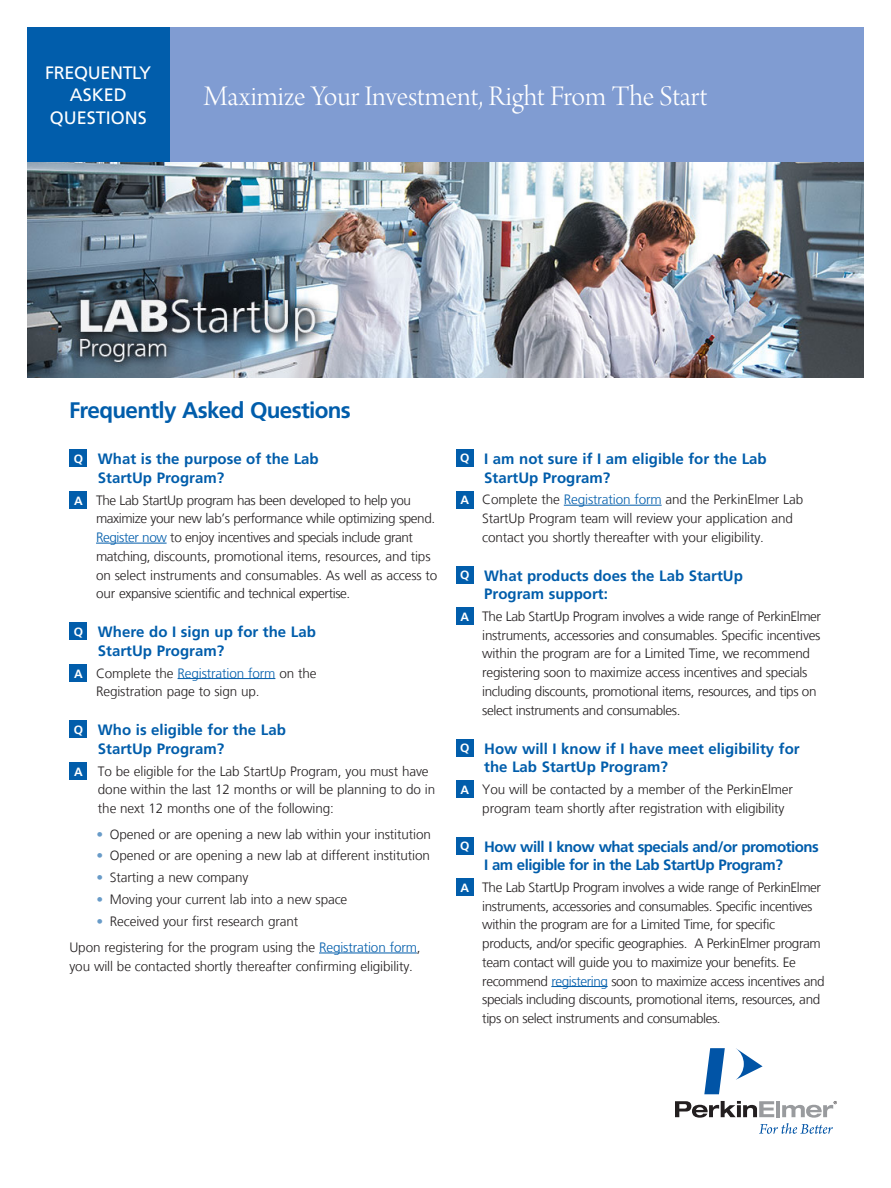
<style>
.page{position:relative;width:891px;height:1188px;background:#fff}
.page>*{position:absolute;margin:0;border:0;box-sizing:border-box;transform-origin:0 0}
.Product_Line{font:30px "Arno Pro Light Display";color:#fff}
.t1{font:700 22.5px "Frutiger LT Com";letter-spacing:-.03em;color:#015dab}
.t2{font:18px/22.5px "Frutiger LT Com";color:#fff;text-align:center}
.t3{font:700 15px/18.8px "Frutiger LT Com";color:#015dab}
.t4{font:700 15px/18.8px "Frutiger LT Com";letter-spacing:-.03em;color:#015dab}
.t5{font:300 13.5px/18.8px "Frutiger LT Com";letter-spacing:-.02em;color:#231f20}
.t6{font:700 12px "Frutiger LT Com";color:#fff}
.s1{color:#015dab}
.s2{color:#689bc8}
</style>
<div class="page">
<img style="left:27px;top:162px;width:837px;height:216px">
<div style="left:28px;top:27px;width:836px;height:135px;background:#809cd2"></div>
<div style="left:27px;top:27px;width:143px;height:135px;background:#015dab"></div>
<svg style="left:736px;top:1048px;width:27px;height:32px"></svg>
<svg style="left:704px;top:1048px;width:21px;height:46px"></svg>
<svg style="left:675px;top:1101px;width:162px;height:33px"></svg>
<hr style="left:564px;top:505px;width:98px;height:1px;background:#015dab">
<hr style="left:551px;top:986px;width:57px;height:1px;background:#015dab">
<div style="left:456px;top:449px;width:18px;height:18px;background:#015dab"></div>
<div style="left:456px;top:491px;width:18px;height:18px;background:#015dab"></div>
<div style="left:456px;top:566px;width:18px;height:18px;background:#015dab"></div>
<div style="left:456px;top:607px;width:18px;height:18px;background:#015dab"></div>
<div style="left:456px;top:739px;width:18px;height:18px;background:#015dab"></div>
<div style="left:456px;top:780px;width:18px;height:18px;background:#015dab"></div>
<div style="left:456px;top:837px;width:18px;height:18px;background:#015dab"></div>
<div style="left:456px;top:878px;width:18px;height:18px;background:#015dab"></div>
<hr style="left:96px;top:543px;width:71px;height:1px;background:#015dab">
<hr style="left:178px;top:678px;width:97px;height:1px;background:#015dab">
<hr style="left:319px;top:953px;width:98px;height:1px;background:#015dab">
<div style="left:69px;top:449px;width:18px;height:18px;background:#015dab"></div>
<div style="left:69px;top:491px;width:18px;height:18px;background:#015dab"></div>
<div style="left:69px;top:622px;width:18px;height:18px;background:#015dab"></div>
<div style="left:69px;top:664px;width:18px;height:18px;background:#015dab"></div>
<div style="left:69px;top:720px;width:18px;height:18px;background:#015dab"></div>
<div style="left:69px;top:762px;width:18px;height:18px;background:#015dab"></div>
<p class="t2" style="left:45px;top:61px;width:108px">FREQUENTLY<br>ASKED<br>QUESTIONS</p>
<p class="Product_Line" style="left:204px;top:80px;width:505px">Maximize Your Investment, Right From The Start</p>
<p class="t1" style="left:69px;top:397px;width:283px">Frequently Asked Questions</p>
<p class="t6" style="left:74px;top:452px;width:11px">Q</p>
<p class="t3" style="left:98px;top:450px;width:222px">What is the purpose of the Lab<br>StartUp Program?</p>
<p class="t6" style="left:74px;top:493px;width:10px">A</p>
<p class="t5" style="left:96px;top:491px;width:343px">The Lab StartUp program has been developed to help you maximize your new lab’s performance while optimizing spend.<br><span class="s1">Register now</span> to enjoy incentives and specials include grant matching, discounts, promotional items, resources, and tips on select instruments and consumables. As well as access to our expansive scientific and technical expertise.</p>
<p class="t6" style="left:74px;top:625px;width:11px">Q</p>
<p class="t3" style="left:98px;top:623px;width:219px">Where do I sign up for the Lab<br>StartUp Program?</p>
<p class="t6" style="left:74px;top:666px;width:10px">A</p>
<p class="t5" style="left:96px;top:664px;width:222px">Complete the <span class="s1">Registration form</span> on the<br>Registration page to sign up.</p>
<p class="t6" style="left:74px;top:723px;width:11px">Q</p>
<p class="t3" style="left:98px;top:721px;width:189px">Who is eligible for the Lab<br>StartUp Program?</p>
<p class="t6" style="left:74px;top:764px;width:10px">A</p>
<p class="t5" style="left:98px;top:762px;width:339px">To be eligible for the Lab StartUp Program, you must have done within the last 12 months or will be planning to do in the next 12 months one of the following:</p>
<p class="t5" style="left:96px;top:825px;width:336px"><span class="s2">•</span> Opened or are opening a new lab within your institution</p>
<p class="t5" style="left:96px;top:847px;width:335px"><span class="s2">•</span> Opened or are opening a new lab at different institution</p>
<p class="t5" style="left:96px;top:869px;width:154px"><span class="s2">•</span> Starting a new company</p>
<p class="t5" style="left:96px;top:891px;width:252px"><span class="s2">•</span> Moving your current lab into a new space</p>
<p class="t5" style="left:96px;top:913px;width:203px"><span class="s2">•</span> Received your first research grant</p>
<p class="t5" style="left:69px;top:938px;width:353px">Upon registering for the program using the <span class="s1">Registration form</span>, you will be contacted shortly thereafter confirming eligibility.</p>
<p class="t6" style="left:460px;top:451px;width:11px">Q</p>
<p class="t3" style="left:484px;top:449px;width:284px">I am not sure if I am eligible for the Lab<br>StartUp Program?</p>
<p class="t6" style="left:460px;top:493px;width:10px">A</p>
<p class="t5" style="left:482px;top:490px;width:323px">Complete the <span class="s1">Registration form</span> and the PerkinElmer Lab<br>StartUp Program team will review your application and contact you shortly thereafter with your eligibility.</p>
<p class="t6" style="left:460px;top:568px;width:11px">Q</p>
<p class="t3" style="left:484px;top:566px;width:260px">What products does the Lab StartUp<br>Program support:</p>
<p class="t6" style="left:460px;top:610px;width:10px">A</p>
<p class="t5" style="left:482px;top:607px;width:340px">The Lab StartUp Program involves a wide range of PerkinElmer instruments, accessories and consumables. Specific incentives within the program are for a Limited Time, we recommend registering soon to maximize access incentives and specials including discounts, promotional items, resources, and tips on select instruments and consumables.</p>
<p class="t6" style="left:460px;top:741px;width:11px">Q</p>
<p class="t3" style="left:484px;top:739px;width:317px">How will I know if I have meet eligibility for the Lab StartUp Program?</p>
<p class="t6" style="left:460px;top:783px;width:10px">A</p>
<p class="t5" style="left:482px;top:780px;width:312px">You will be contacted by a member of the PerkinElmer program team shortly after registration with eligibility</p>
<p class="t6" style="left:460px;top:839px;width:11px">Q</p>
<p class="t4" style="left:484px;top:837px;width:336px">How will I know what specials and/or promotions<br>I am eligible for in the Lab StartUp Program?</p>
<p class="t6" style="left:460px;top:881px;width:10px">A</p>
<p class="t5" style="left:482px;top:878px;width:344px">The Lab StartUp Program involves a wide range of PerkinElmer instruments, accessories and consumables. Specific incentives within the program are for a Limited Time, for specific products, and/or specific geographies. A PerkinElmer program team contact will guide you to maximize your benefits. Ee recommend <span class="s1">registering</span> soon to maximize access incentives and specials including discounts, promotional items, resources, and tips on select instruments and consumables.</p>
</div>
